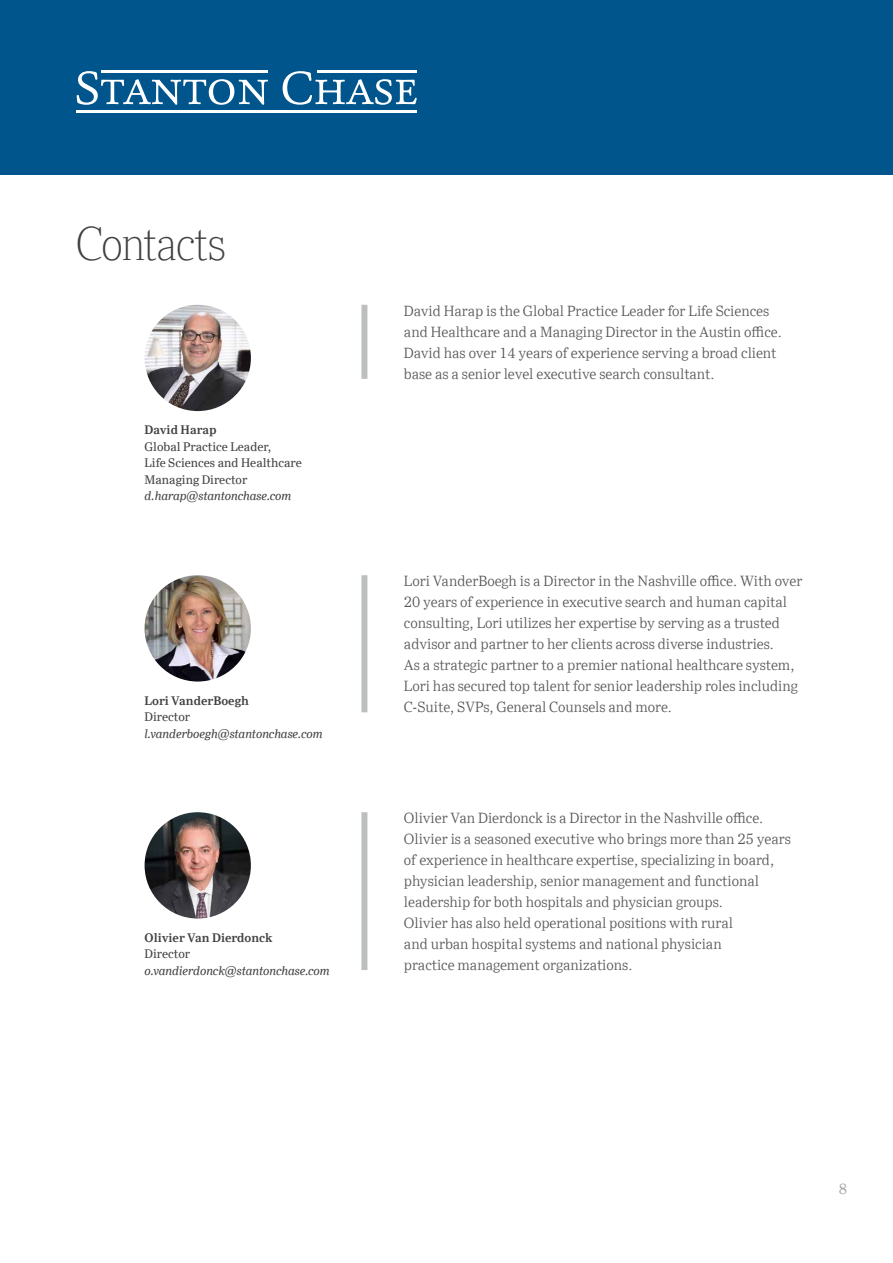
<style>
.page{position:relative;width:893px;height:1263px;background:#fff}
.page>*{position:absolute;margin:0;border:0;box-sizing:border-box;transform-origin:0 0}
.t1{font:100 45px "Ysobel Display Std";color:#414042}
.t2{font:300 14.25px/21px "Ysobel Std";letter-spacing:-.005em;color:#565659}
.t3{font:14.25px "Ysobel Std";color:#a7a9ac}
.t4{font:italic 12px "Ysobel Std";color:#414042}
.t5{font:12px/16.5px "Ysobel Std";color:#414042}
.t6{font:600 12px "Ysobel Std";color:#414042}
</style>
<div class="page">
<div style="left:0;top:0;width:893px;height:174px;background:#00568c"></div>
<svg style="left:77px;top:71px;width:191px;height:34px"></svg>
<svg style="left:283px;top:71px;width:134px;height:34px"></svg>
<hr style="left:77px;top:111px;width:340px;height:2px;background:#fff">
<hr style="left:101px;top:71px;width:167px;height:2px;background:#fff">
<hr style="left:318px;top:71px;width:99px;height:2px;background:#fff">
<div style="left:361px;top:305px;width:6px;height:74px;background:#bcbec0"></div>
<div style="left:361px;top:575px;width:6px;height:137px;background:#bcbec0"></div>
<div style="left:361px;top:812px;width:6px;height:158px;background:#bcbec0"></div>
<img style="left:145px;top:305px;width:106px;height:106px;border-radius:53px">
<img style="left:145px;top:575px;width:106px;height:106px;border-radius:53px">
<img style="left:145px;top:812px;width:106px;height:106px;border-radius:53px">
<h1 class="t1" style="left:77px;top:217px;width:151px">Contacts</h1>
<p class="t6" style="left:145px;top:422px;width:74px">David Harap</p>
<p class="t5" style="left:145px;top:438px;width:159px">Global Practice Leader,<br>Life Sciences and Healthcare<br>Managing Director</p>
<p class="t4" style="left:145px;top:489px;width:148px">d.harap@stantonchase.com</p>
<p class="t6" style="left:145px;top:693px;width:106px">Lori VanderBoegh</p>
<p class="t5" style="left:145px;top:709px;width:47px">Director</p>
<p class="t4" style="left:145px;top:726px;width:179px">l.vanderboegh@stantonchase.com</p>
<p class="t6" style="left:145px;top:930px;width:130px">Olivier Van Dierdonck</p>
<p class="t5" style="left:145px;top:946px;width:47px">Director</p>
<p class="t4" style="left:145px;top:963px;width:186px">o.vandierdonck@stantonchase.com</p>
<p class="t2" style="left:404px;top:300px;width:379px">David Harap is the Global Practice Leader for Life Sciences and Healthcare and a Managing Director in the Austin office.<br>David has over 14 years of experience serving a broad client base as a senior level executive search consultant.</p>
<p class="t2" style="left:404px;top:571px;width:400px">Lori VanderBoegh is a Director in the Nashville office. With over 20 years of experience in executive search and human capital consulting, Lori utilizes her expertise by serving as a trusted advisor and partner to her clients across diverse industries.<br>As a strategic partner to a premier national healthcare system, Lori has secured top talent for senior leadership roles including C-Suite, SVPs, General Counsels and more.</p>
<p class="t2" style="left:404px;top:807px;width:388px">Olivier Van Dierdonck is a Director in the Nashville office.<br>Olivier is a seasoned executive who brings more than 25 years of experience in healthcare expertise, specializing in board, physician leadership, senior management and functional leadership for both hospitals and physician groups.<br>Olivier has also held operational positions with rural<br>and urban hospital systems and national physician<br>practice management organizations.</p>
<p class="t3" style="left:839px;top:1180px;width:10px">8</p>
</div>
